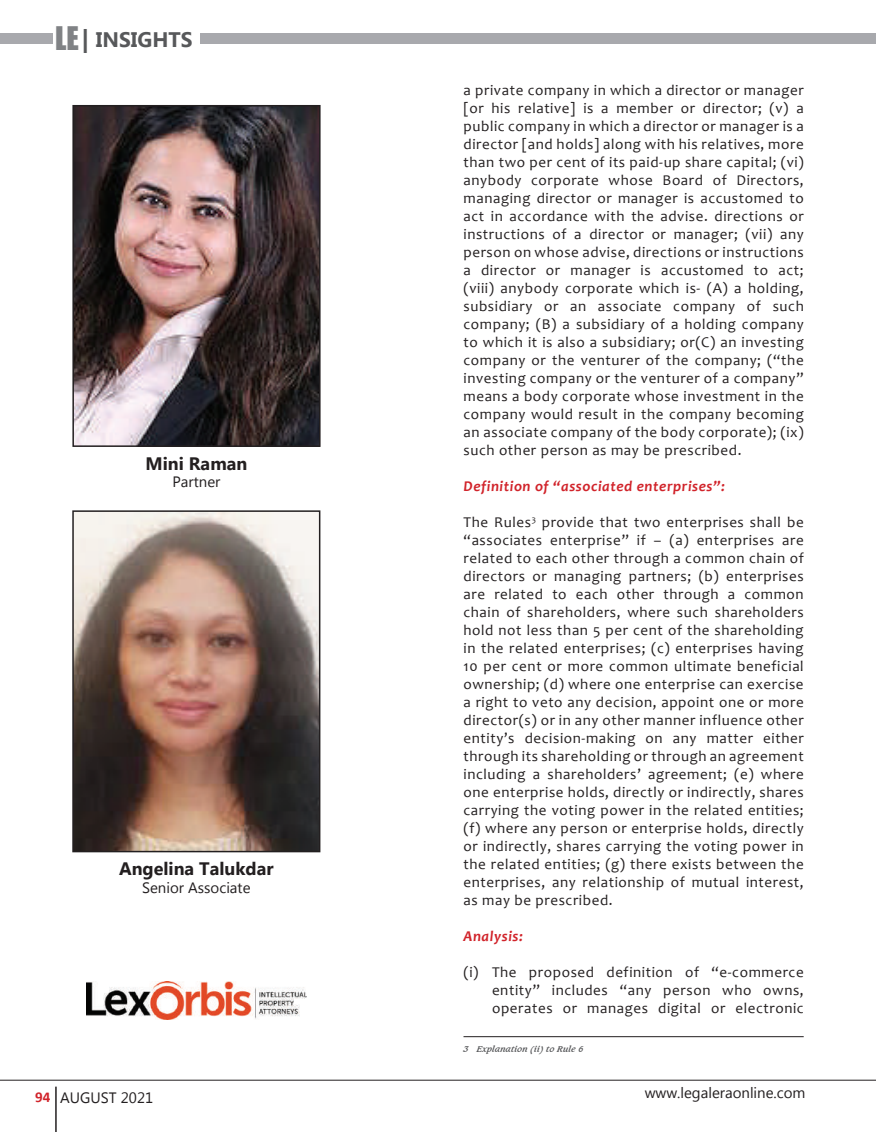
<style>
.page{position:relative;width:876px;height:1132px;background:#fff}
.page>*{position:absolute;margin:0;border:0;box-sizing:border-box;transform-origin:0 0}
.t1{font:700 21px "Myanmar Text";color:#57585a}
.t2{font:700 18px "Myanmar Text";color:#231f20}
.t3{font:15px/18px "Candara";letter-spacing:.04em;color:#231f20;text-align:justify}
.t4{font:15px "Myanmar Text";color:#231f20}
.t5{font:italic 700 15px "Candara";letter-spacing:.04em;color:#d1232a}
.t6{font:italic 700 9px "Caxton BT";color:#57585a}
.s1{font-family:"Impact";font-weight:400;font-size:29.85px;color:#808285}
.s2{font-size:24px}
.s3{font-family:"Calibri";font-weight:700;color:#d1232a}
</style>
<div class="page">
<hr style="left:55px;top:1086px;width:2px;height:45px;background:#231f20">
<hr style="left:0;top:1079px;width:876px;height:1px;background:#231f20">
<div style="left:0;top:33px;width:53px;height:11px;background:#a8a9ad"></div>
<div style="left:201px;top:33px;width:675px;height:11px;background:#a8a9ad"></div>
<hr style="left:463px;top:1035px;width:341px;height:1px;background:#231f20">
<img style="left:75px;top:108px;width:243px;height:336px">
<div style="left:72px;top:105px;width:249px;height:342px;border:2px solid #231f20"></div>
<img style="left:75px;top:513px;width:242px;height:336px">
<div style="left:72px;top:510px;width:248px;height:342px;border:2px solid #231f20"></div>
<img style="left:86px;top:981px;width:220px;height:38px">
<h1 class="t1" style="left:55px;top:28px;width:139px"><span class="s1">LE</span><span class="s2">|</span> Insights</h1>
<p class="t2" style="left:146px;top:453px;width:103px">Mini Raman</p>
<p class="t4" style="left:173px;top:473px;width:49px">Partner</p>
<p class="t2" style="left:119px;top:858px;width:156px">Angelina Talukdar</p>
<p class="t4" style="left:142px;top:878px;width:110px">Senior Associate</p>
<p class="t3" style="left:463px;top:80px;width:342px">a private company in which a director or manager [or his relative] is a member or director; (v) a public company in which a director or manager is a director [and holds] along with his relatives, more than two per cent of its paid-up share capital; (vi) anybody corporate whose Board of Directors, managing director or manager is accustomed to act in accordance with the advise. directions or instructions of a director or manager; (vii) any person on whose advise, directions or instructions a director or manager is accustomed to act; (viii) anybody corporate which is- (A) a holding, subsidiary or an associate company of such company; (B) a subsidiary of a holding company to which it is also a subsidiary; or(C) an investing company or the venturer of the company; (“the investing company or the venturer of a company” means a body corporate whose investment in the company would result in the company becoming an associate company of the body corporate); (ix) such other person as may be prescribed.</p>
<p class="t5" style="left:463px;top:476px;width:263px">Definition of “associated enterprises”:</p>
<p class="t3" style="left:463px;top:512px;width:342px">The Rules<sup>3</sup> provide that two enterprises shall be “associates enterprise” if – (a) enterprises are related to each other through a common chain of directors or managing partners; (b) enterprises are related to each other through a common chain of shareholders, where such shareholders hold not less than 5 per cent of the shareholding in the related enterprises; (c) enterprises having 10 per cent or more common ultimate beneficial ownership; (d) where one enterprise can exercise a right to veto any decision, appoint one or more director(s) or in any other manner influence other entity’s decision-making on any matter either through its shareholding or through an agreement including a shareholders’ agreement; (e) where one enterprise holds, directly or indirectly, shares carrying the voting power in the related entities; (f) where any person or enterprise holds, directly or indirectly, shares carrying the voting power in the related entities; (g) there exists between the enterprises, any relationship of mutual interest, as may be prescribed.</p>
<p class="t5" style="left:463px;top:926px;width:61px">Analysis:</p>
<p class="t3" style="left:492px;top:962px;width:313px;text-indent:-28px">(i) The proposed definition of “e-commerce entity” includes “any person who owns, operates or manages digital or electronic</p>
<p class="t6" style="left:463px;top:1042px;width:122px">3 Explanation (ii) to Rule 6</p>
<p class="t4" style="left:35px;top:1088px;width:119px"><span class="s3">94</span> AUGUST 2021</p>
<p class="t4" style="left:645px;top:1083px;width:162px">www.legaleraonline.com</p>
</div>
